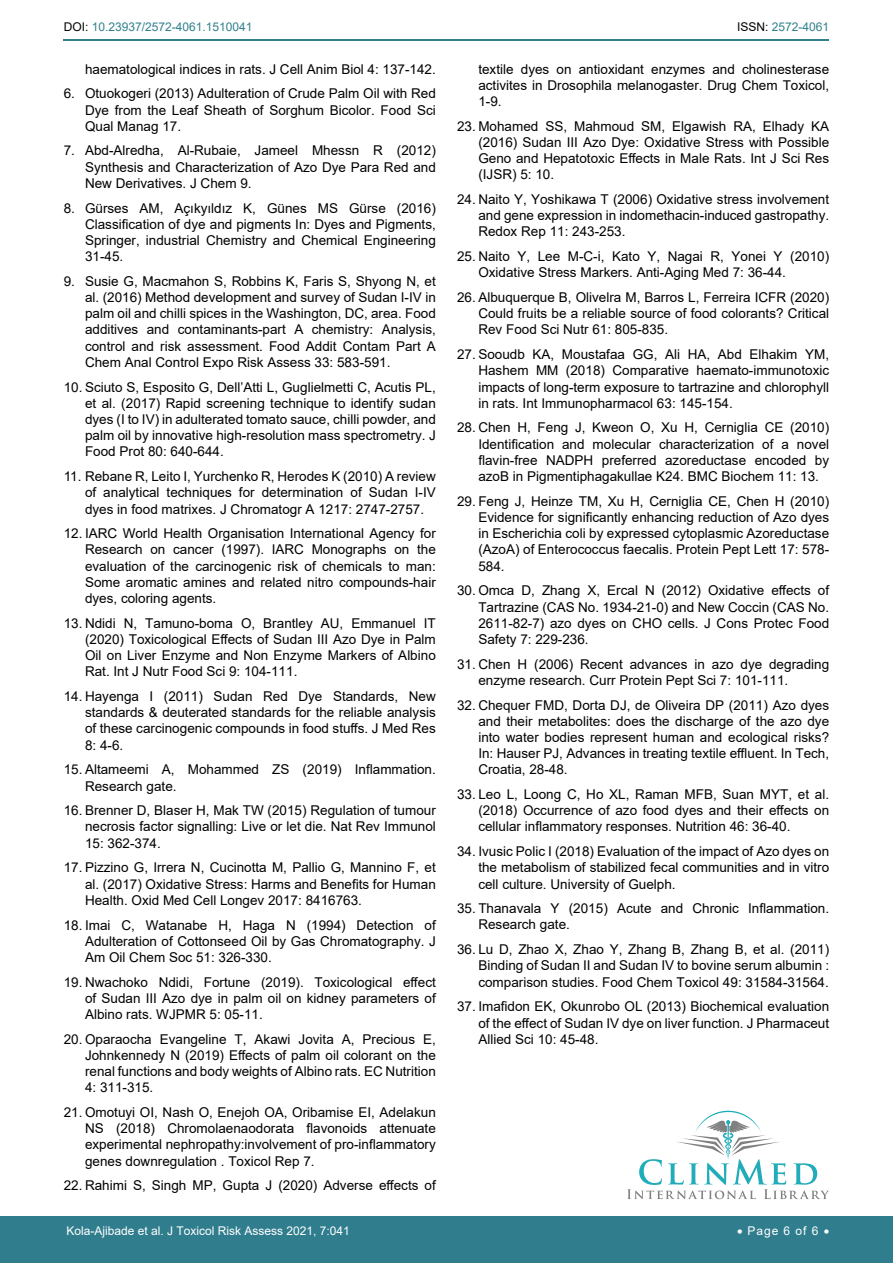
<style>
.page{position:relative;width:893px;height:1263px;background:#fff}
.page>*{position:absolute;margin:0;border:0;box-sizing:border-box;transform-origin:0 0}
.t1{font:13.5px/16.2px "Arial";color:#000;text-align:justify}
.t2{font:12px "Arial";color:#fff}
.t3{font:12px "Arial";color:#30808d}
.s1{color:#000}
</style>
<div class="page">
<hr style="left:64px;top:40px;width:765px;height:1px;background:#30808d">
<div style="left:0;top:1217px;width:893px;height:46px;background:#307d8d"></div>
<svg style="left:627px;top:1111px;width:202px;height:88px"></svg>
<p class="t3" style="left:64px;top:19px;width:190px"><span class="s1">DOI:</span> 10.23937/2572-4061.1510041</p>
<p class="t3" style="left:737px;top:19px;width:94px"><span class="s1">ISSN:</span> 2572-4061</p>
<p class="t1" style="left:85px;top:61px;width:352px">haematological indices in rats. J Cell Anim Biol 4: 137-142.</p>
<p class="t1" style="left:85px;top:85px;width:352px;text-indent:-21px">6. Otuokogeri (2013) Adulteration of Crude Palm Oil with Red Dye from the Leaf Sheath of Sorghum Bicolor. Food Sci Qual Manag 17.</p>
<p class="t1" style="left:85px;top:143px;width:352px;text-indent:-21px">7. Abd-Alredha, Al-Rubaie, Jameel Mhessn R (2012)<br>Synthesis and Characterization of Azo Dye Para Red and New Derivatives. J Chem 9.</p>
<p class="t1" style="left:85px;top:200px;width:352px;text-indent:-21px">8. Gürses AM, Açıkyıldız K, Günes MS Gürse (2016)<br>Classification of dye and pigments In: Dyes and Pigments, Springer, industrial Chemistry and Chemical Engineering 31-45.</p>
<p class="t1" style="left:85px;top:273px;width:352px;text-indent:-21px">9. Susie G, Macmahon S, Robbins K, Faris S, Shyong N, et al. (2016) Method development and survey of Sudan I-IV in palm oil and chilli spices in the Washington, DC, area. Food additives and contaminants-part A chemistry: Analysis, control and risk assessment. Food Addit Contam Part A Chem Anal Control Expo Risk Assess 33: 583-591.</p>
<p class="t1" style="left:85px;top:379px;width:352px;text-indent:-21px">10. Sciuto S, Esposito G, Dell’Atti L, Guglielmetti C, Acutis PL, et al. (2017) Rapid screening technique to identify sudan dyes (I to IV) in adulterated tomato sauce, chilli powder, and palm oil by innovative high-resolution mass spectrometry. J Food Prot 80: 640-644.</p>
<p class="t1" style="left:85px;top:468px;width:352px;text-indent:-21px">11. Rebane R, Leito I, Yurchenko R, Herodes K (2010) A review of analytical techniques for determination of Sudan I-IV dyes in food matrixes. J Chromatogr A 1217: 2747-2757.</p>
<p class="t1" style="left:85px;top:525px;width:352px;text-indent:-21px">12. IARC World Health Organisation International Agency for Research on cancer (1997). IARC Monographs on the evaluation of the carcinogenic risk of chemicals to man:<br>Some aromatic amines and related nitro compounds-hair dyes, coloring agents.</p>
<p class="t1" style="left:85px;top:615px;width:352px;text-indent:-21px">13. Ndidi N, Tamuno-boma O, Brantley AU, Emmanuel IT (2020) Toxicological Effects of Sudan III Azo Dye in Palm Oil on Liver Enzyme and Non Enzyme Markers of Albino Rat. Int J Nutr Food Sci 9: 104-111.</p>
<p class="t1" style="left:85px;top:688px;width:352px;text-indent:-21px">14. Hayenga I (2011) Sudan Red Dye Standards, New standards &amp; deuterated standards for the reliable analysis of these carcinogenic compounds in food stuffs. J Med Res 8: 4-6.</p>
<p class="t1" style="left:85px;top:761px;width:352px;text-indent:-21px">15. Altameemi A, Mohammed ZS (2019) Inflammation.<br>Research gate.</p>
<p class="t1" style="left:85px;top:802px;width:352px;text-indent:-21px">16. Brenner D, Blaser H, Mak TW (2015) Regulation of tumour necrosis factor signalling: Live or let die. Nat Rev Immunol 15: 362-374.</p>
<p class="t1" style="left:85px;top:859px;width:352px;text-indent:-21px">17. Pizzino G, Irrera N, Cucinotta M, Pallio G, Mannino F, et al. (2017) Oxidative Stress: Harms and Benefits for Human Health. Oxid Med Cell Longev 2017: 8416763.</p>
<p class="t1" style="left:85px;top:916px;width:352px;text-indent:-21px">18. Imai C, Watanabe H, Haga N (1994) Detection of Adulteration of Cottonseed Oil by Gas Chromatography. J Am Oil Chem Soc 51: 326-330.</p>
<p class="t1" style="left:85px;top:974px;width:352px;text-indent:-21px">19. Nwachoko Ndidi, Fortune (2019). Toxicological effect of Sudan III Azo dye in palm oil on kidney parameters of Albino rats. WJPMR 5: 05-11.</p>
<p class="t1" style="left:85px;top:1031px;width:352px;text-indent:-21px">20. Oparaocha Evangeline T, Akawi Jovita A, Precious E, Johnkennedy N (2019) Effects of palm oil colorant on the renal functions and body weights of Albino rats. EC Nutrition 4: 311-315.</p>
<p class="t1" style="left:85px;top:1104px;width:352px;text-indent:-21px">21. Omotuyi OI, Nash O, Enejoh OA, Oribamise EI, Adelakun NS (2018) Chromolaenaodorata flavonoids attenuate experimental nephropathy:involvement of pro-inflammatory genes downregulation . Toxicol Rep 7.</p>
<p class="t1" style="left:64px;top:1177px;width:374px">22. Rahimi S, Singh MP, Gupta J (2020) Adverse effects of</p>
<p class="t1" style="left:478px;top:61px;width:352px">textile dyes on antioxidant enzymes and cholinesterase activites in Drosophila melanogaster. Drug Chem Toxicol, 1-9.</p>
<p class="t1" style="left:478px;top:118px;width:352px;text-indent:-21px">23. Mohamed SS, Mahmoud SM, Elgawish RA, Elhady KA (2016) Sudan III Azo Dye: Oxidative Stress with Possible Geno and Hepatotoxic Effects in Male Rats. Int J Sci Res (IJSR) 5: 10.</p>
<p class="t1" style="left:478px;top:191px;width:352px;text-indent:-21px">24. Naito Y, Yoshikawa T (2006) Oxidative stress involvement and gene expression in indomethacin-induced gastropathy.<br>Redox Rep 11: 243-253.</p>
<p class="t1" style="left:478px;top:248px;width:352px;text-indent:-21px">25. Naito Y, Lee M-C-i, Kato Y, Nagai R, Yonei Y (2010)<br>Oxidative Stress Markers. Anti-Aging Med 7: 36-44.</p>
<p class="t1" style="left:478px;top:289px;width:352px;text-indent:-21px">26. Albuquerque B, Olivelra M, Barros L, Ferreira ICFR (2020)<br>Could fruits be a reliable source of food colorants? Critical Rev Food Sci Nutr 61: 805-835.</p>
<p class="t1" style="left:478px;top:346px;width:352px;text-indent:-21px">27. Sooudb KA, Moustafaa GG, Ali HA, Abd Elhakim YM, Hashem MM (2018) Comparative haemato-immunotoxic impacts of long-term exposure to tartrazine and chlorophyll in rats. Int Immunopharmacol 63: 145-154.</p>
<p class="t1" style="left:478px;top:420px;width:352px;text-indent:-21px">28. Chen H, Feng J, Kweon O, Xu H, Cerniglia CE (2010)<br>Identification and molecular characterization of a novel flavin-free NADPH preferred azoreductase encoded by azoB in Pigmentiphagakullae K24. BMC Biochem 11: 13.</p>
<p class="t1" style="left:478px;top:493px;width:352px;text-indent:-21px">29. Feng J, Heinze TM, Xu H, Cerniglia CE, Chen H (2010)<br>Evidence for significantly enhancing reduction of Azo dyes in Escherichia coli by expressed cytoplasmic Azoreductase (AzoA) of Enterococcus faecalis. Protein Pept Lett 17: 578- 584.</p>
<p class="t1" style="left:478px;top:582px;width:352px;text-indent:-21px">30. Omca D, Zhang X, Ercal N (2012) Oxidative effects of Tartrazine (CAS No. 1934-21-0) and New Coccin (CAS No.<br>2611-82-7) azo dyes on CHO cells. J Cons Protec Food Safety 7: 229-236.</p>
<p class="t1" style="left:478px;top:656px;width:352px;text-indent:-21px">31. Chen H (2006) Recent advances in azo dye degrading enzyme research. Curr Protein Pept Sci 7: 101-111.</p>
<p class="t1" style="left:478px;top:697px;width:352px;text-indent:-21px">32. Chequer FMD, Dorta DJ, de Oliveira DP (2011) Azo dyes and their metabolites: does the discharge of the azo dye into water bodies represent human and ecological risks?<br>In: Hauser PJ, Advances in treating textile effluent. In Tech, Croatia, 28-48.</p>
<p class="t1" style="left:478px;top:786px;width:352px;text-indent:-21px">33. Leo L, Loong C, Ho XL, Raman MFB, Suan MYT, et al. (2018) Occurrence of azo food dyes and their effects on cellular inflammatory responses. Nutrition 46: 36-40.</p>
<p class="t1" style="left:478px;top:843px;width:352px;text-indent:-21px">34. Ivusic Polic I (2018) Evaluation of the impact of Azo dyes on the metabolism of stabilized fecal communities and in vitro cell culture. University of Guelph.</p>
<p class="t1" style="left:478px;top:900px;width:352px;text-indent:-21px">35. Thanavala Y (2015) Acute and Chronic Inflammation.<br>Research gate.</p>
<p class="t1" style="left:478px;top:941px;width:352px;text-indent:-21px">36. Lu D, Zhao X, Zhao Y, Zhang B, Zhang B, et al. (2011)<br>Binding of Sudan II and Sudan IV to bovine serum albumin : comparison studies. Food Chem Toxicol 49: 31584-31564.</p>
<p class="t1" style="left:478px;top:998px;width:352px;text-indent:-21px">37. Imafidon EK, Okunrobo OL (2013) Biochemical evaluation of the effect of Sudan IV dye on liver function. J Pharmaceut Allied Sci 10: 45-48.</p>
<p class="t2" style="left:66px;top:1223px;width:285px">Kola-Ajibade et al. J Toxicol Risk Assess 2021, 7:041</p>
<p class="t2" style="left:737px;top:1223px;width:94px">• Page 6 of 6 •</p>
</div>
